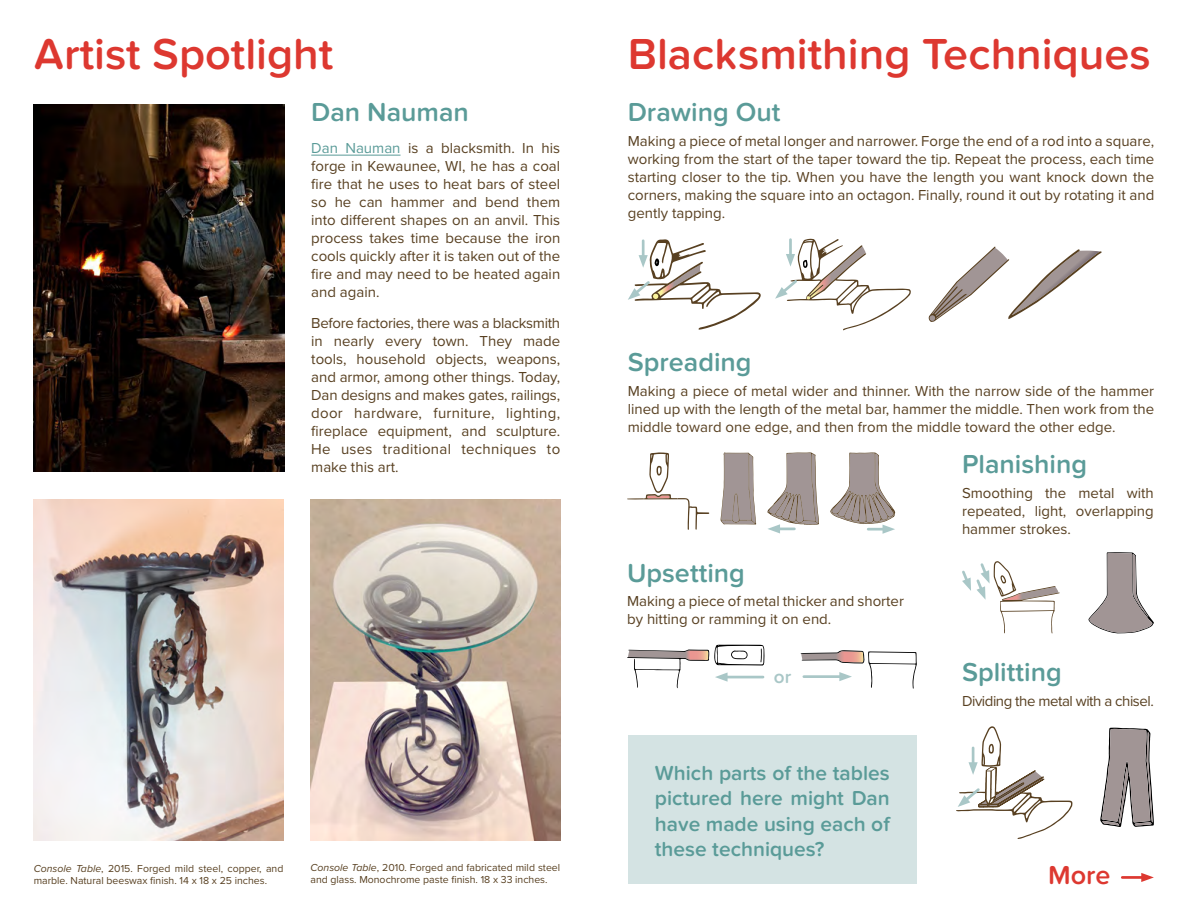
<style>
.page{position:relative;width:1188px;height:918px;background:#fff}
.page>*{position:absolute;margin:0;border:0;box-sizing:border-box;transform-origin:0 0}
.t1{font:600 45px "Proxima Nova Soft";color:#dd3830}
.t2{font:600 27px "Proxima Nova Soft";color:#5a9b98}
.t3{font:600 27px "Proxima Nova Soft";color:#dd3830}
.t4{font:600 21px/25.2px "Proxima Nova Soft";color:#5a9b98;text-align:justify}
.t5{font:600 18.9px "Proxima Nova Soft";color:#a9c7c7}
.t6{font:15px/18px "Proxima Nova";color:#584021;text-align:justify}
.t7{font:15px "Proxima Nova";letter-spacing:-.03em;color:#584021}
.t8{font:10.5px/12.6px "Proxima Nova";color:#584021}
.s1{color:#5a9b98}
.s2{font-style:italic}
</style>
<div class="page">
<hr style="left:311px;top:155px;width:90px;height:1px;background:#5a9b98">
<img style="left:34px;top:105px;width:250px;height:366px">
<img style="left:34px;top:500px;width:250px;height:341px">
<img style="left:310px;top:500px;width:250px;height:341px">
<svg style="left:928px;top:247px;width:174px;height:75px"></svg>
<svg style="left:628px;top:239px;width:133px;height:91px"></svg>
<svg style="left:775px;top:239px;width:136px;height:91px"></svg>
<svg style="left:627px;top:452px;width:82px;height:78px"></svg>
<svg style="left:721px;top:452px;width:35px;height:73px;background:#aba09e"></svg>
<svg style="left:767px;top:452px;width:52px;height:81px"></svg>
<svg style="left:830px;top:453px;width:65px;height:81px"></svg>
<svg style="left:1088px;top:552px;width:66px;height:82px"></svg>
<svg style="left:962px;top:561px;width:98px;height:72px"></svg>
<svg style="left:627px;top:645px;width:137px;height:44px"></svg>
<svg style="left:801px;top:650px;width:116px;height:39px"></svg>
<svg style="left:956px;top:726px;width:117px;height:113px"></svg>
<svg style="left:1100px;top:728px;width:54px;height:99px"></svg>
<div style="left:628px;top:735px;width:289px;height:148px;background:#d4e3e3"></div>
<hr style="left:1122px;top:876px;width:23px;height:3px;background:#dd3830">
<svg style="left:1141px;top:873px;width:13px;height:9px"></svg>
<p class="t1" style="left:34px;top:28px;width:301px">Artist Spotlight</p>
<p class="t2" style="left:311px;top:97px;width:159px">Dan Nauman</p>
<p class="t6" style="left:311px;top:138px;width:251px"><span class="s1">Dan Nauman</span> is a blacksmith. In his forge in Kewaunee, WI, he has a coal fire that he uses to heat bars of steel so he can hammer and bend them into different shapes on an anvil. This process takes time because the iron cools quickly after it is taken out of the fire and may need to be heated again and again.</p>
<p class="t6" style="left:311px;top:314px;width:250px">Before factories, there was a blacksmith in nearly every town. They made tools, household objects, weapons, and armor, among other things. Today, Dan designs and makes gates, railings, door hardware, furniture, lighting, fireplace equipment, and sculpture.<br>He uses traditional techniques to make this art.</p>
<p class="t8" style="left:34px;top:861px;width:251px"><span class="s2">Console Table</span>, 2015. Forged mild steel, copper, and marble. Natural beeswax finish. 14 x 18 x 25 inches.</p>
<p class="t8" style="left:310px;top:861px;width:251px"><span class="s2">Console Table</span>, 2010. Forged and fabricated mild steel and glass. Monochrome paste finish. 18 x 33 inches.</p>
<p class="t1" style="left:628px;top:28px;width:524px">Blacksmithing Techniques</p>
<p class="t2" style="left:628px;top:97px;width:154px">Drawing Out</p>
<p class="t6" style="left:628px;top:131px;width:528px">Making a piece of metal longer and narrower. Forge the end of a rod into a square, working from the start of the taper toward the tip. Repeat the process, each time starting closer to the tip. When you have the length you want knock down the corners, making the square into an octagon. Finally, round it out by rotating it and gently tapping.</p>
<p class="t2" style="left:628px;top:347px;width:125px">Spreading</p>
<p class="t6" style="left:628px;top:382px;width:528px">Making a piece of metal wider and thinner. With the narrow side of the hammer lined up with the length of the metal bar, hammer the middle. Then work from the middle toward one edge, and then from the middle toward the other edge.</p>
<p class="t2" style="left:962px;top:449px;width:127px">Planishing</p>
<p class="t6" style="left:962px;top:483px;width:193px">Smoothing the metal with repeated, light, overlapping hammer strokes.</p>
<p class="t2" style="left:627px;top:557px;width:119px">Upsetting</p>
<p class="t6" style="left:627px;top:592px;width:278px">Making a piece of metal thicker and shorter by hitting or ramming it on end.</p>
<p class="t5" style="left:774px;top:666px;width:19px">or</p>
<p class="t2" style="left:962px;top:657px;width:101px">Splitting</p>
<p class="t7" style="left:962px;top:690px;width:193px">Dividing the metal with a chisel.</p>
<p class="t4" style="left:655px;top:761px;width:236px">Which parts of the tables pictured here might Dan have made using each of these techniques?</p>
<p class="t3" style="left:1048px;top:860px;width:64px">More</p>
</div>
